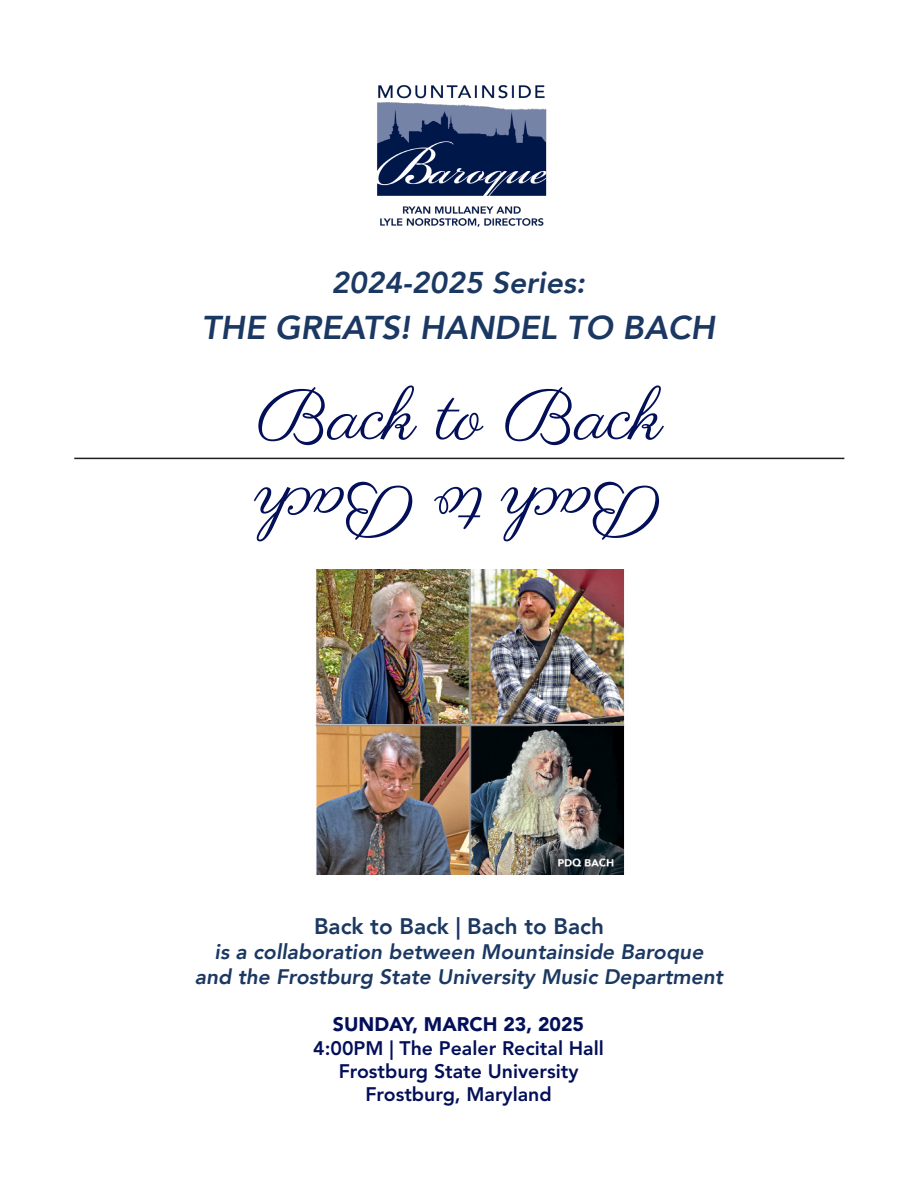
<style>
.page{position:relative;width:918px;height:1188px;background:#fff}
.page>*{position:absolute;margin:0;border:0;box-sizing:border-box;transform-origin:0 0}
.poems{font:72px "Parisienne";color:#031059}
.poems-2{font:italic 800 33px "Avenir";color:#1b3862}
.poems-3{font:italic 800 30px "Avenir";color:#1b3862}
.Piece_title{font:800 22.5px "Avenir";color:#1b3862}
.Piece_title-2{font:italic 800 21px "Avenir";color:#1b3862}
.poems-4{font:800 19.5px "Avenir LT Std";color:#031059}
.poems-5{font:900 19.5px "Avenir LT Std";color:#031059}
</style>
<div class="page">
<img style="left:377px;top:85px;width:170px;height:142px">
<hr style="left:74px;top:458px;width:770px;height:1px;background:#231f20">
<img style="left:315px;top:569px;width:310px;height:306px">
<p class="poems-3" style="left:331px;top:264px;width:255px">2024-2025 Series:</p>
<p class="poems-2" style="left:202px;top:308px;width:515px">THE GREATS! HANDEL TO BACH</p>
<p class="poems" style="left:257px;top:373px;width:408px">Back to Back</p>
<p class="poems" style="left:661px;top:554px;width:407px;rotate:-180deg">Bach to Bach</p>
<p class="Piece_title" style="left:314px;top:909px;width:291px">Back to Back | Bach to Bach</p>
<p class="Piece_title-2" style="left:215px;top:939px;width:490px">is a collaboration between Mountainside Baroque</p>
<p class="Piece_title-2" style="left:195px;top:964px;width:530px">and the Frostburg State University Music Department</p>
<p class="poems-5" style="left:333px;top:1013px;width:253px">SUNDAY, MARCH 23, 2025</p>
<p class="poems-4" style="left:313px;top:1036px;width:292px">4:00PM | The Pealer Recital Hall</p>
<p class="poems-4" style="left:339px;top:1060px;width:241px">Frostburg State University</p>
<p class="poems-4" style="left:365px;top:1083px;width:188px">Frostburg, Maryland</p>
</div>
